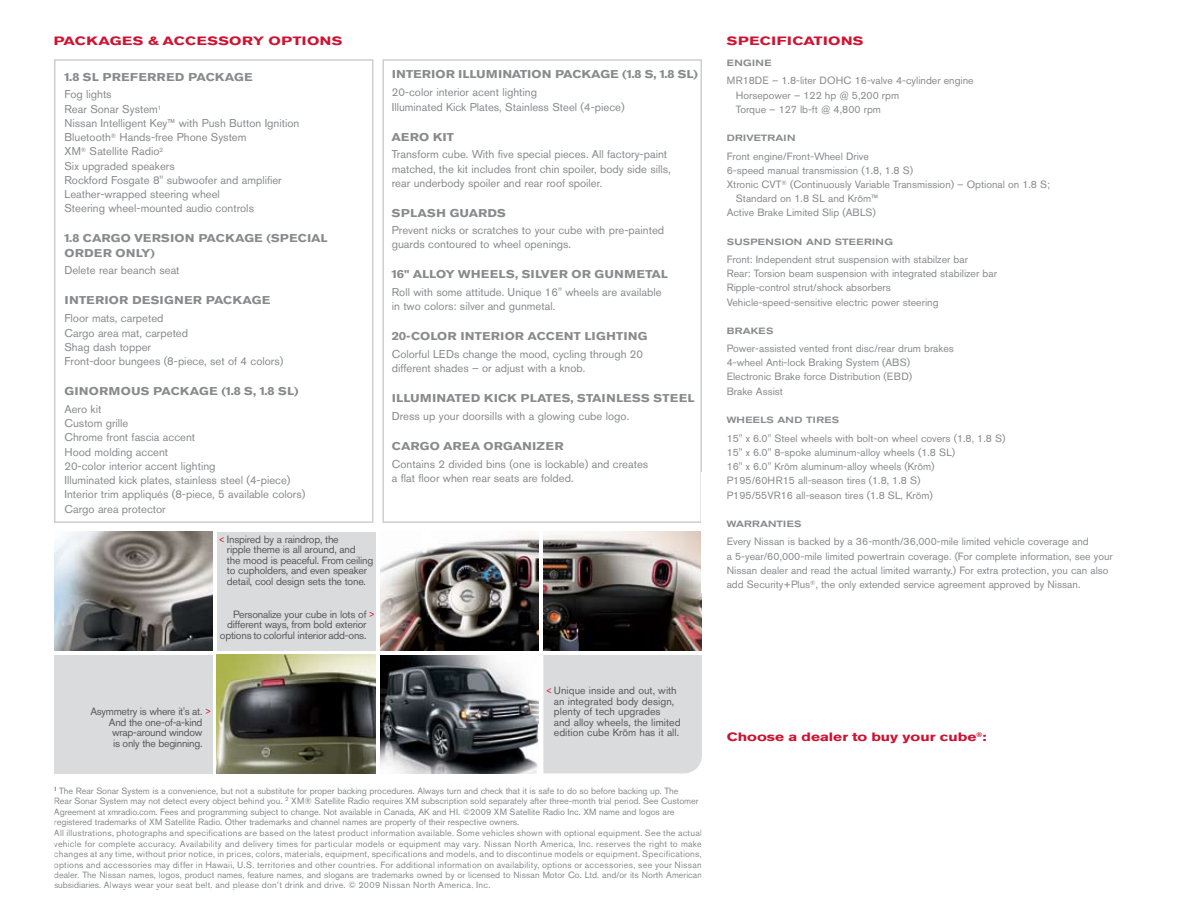
<style>
.page{position:relative;width:1188px;height:918px;background:#fff}
.page>*{position:absolute;margin:0;border:0;box-sizing:border-box;transform-origin:0 0}
.t1{font:700 12px "Nissan";letter-spacing:.015em;color:#ce1432;scale:1.15 1}
.t2{font:11.25px/14.2px "Akzidenz Grotesk Pro";color:#888a8c}
.t3{font:700 11.25px/14.2px "Nissan";letter-spacing:.015em;color:#888a8c}
.t4{font:10.5px/14.2px "Akzidenz Grotesk Pro";color:#888a8c}
.t5{font:10.5px/10.5px "Akzidenz Grotesk Pro";letter-spacing:-.02em;color:#58595b;text-align:right}
.t6{font:10.5px/10.5px "Akzidenz Grotesk Pro";letter-spacing:.005em;color:#58595b}
.t7{font:9px/10.5px "Akzidenz Grotesk Pro";letter-spacing:.015em;color:#888a8c}
.t8{font:500 expanded 9px "Akzidenz Grotesk Pro";letter-spacing:.03em;color:#888a8c}
.t9{font:500 expanded 9px "Akzidenz Grotesk Pro";letter-spacing:.01em;color:#888a8c}
.t10{font:500 expanded 9px "Akzidenz Grotesk Pro";letter-spacing:.05em;color:#888a8c}
.t11{font:9px "Akzidenz Grotesk Pro";color:#ce1432}
</style>
<div class="page">
<img style="left:54px;top:532px;width:159px;height:118px">
<img style="left:543px;top:532px;width:159px;height:118px">
<div style="left:54px;top:59px;width:319px;height:464px;border:2px solid #ccced0"></div>
<div style="left:382px;top:59px;width:320px;height:464px;border:2px solid #ccced0"></div>
<img style="left:380px;top:535px;width:159px;height:115px">
<div style="left:54px;top:655px;width:159px;height:118px;background:#d9dbdc"></div>
<div style="left:543px;top:655px;width:159px;height:118px;background:#d9dbdc"></div>
<img style="left:217px;top:655px;width:159px;height:118px">
<div style="left:217px;top:532px;width:159px;height:118px;background:#d9dbdc"></div>
<img style="left:380px;top:655px;width:159px;height:119px">
<h1 class="t1" style="left:53px;top:33px;width:11px">PAC</h1>
<h1 class="t1" style="left:86px;top:33px;width:22px">KAGES</h1>
<h1 class="t1" style="left:148px;top:33px;width:171px">&amp; ACCESSORY OPTIONS</h1>
<h1 class="t1" style="left:727px;top:33px;width:10px">SPECIFICA</h1>
<h1 class="t1" style="left:814px;top:33px;width:18px">TIONS</h1>
<p class="t3" style="left:64px;top:69px;width:48px">1.8 SL PREFERRED</p>
<p class="t3" style="left:188px;top:69px;width:66px">PACKAGE</p>
<p class="t2" style="left:64px;top:87px;width:236px">Fog lights<br>Rear Sonar System<sup>1<br></sup>Nissan Intelligent Key™ with Push Button Ignition<br>Bluetooth<sup>®</sup> Hands-free Phone System<br>XM<sup>®</sup> Satellite Radio<sup>2<br></sup>Six upgraded speakers<br>Rockford Fosgate 8" subwoofer and amplifier<br>Leather-wrapped steering wheel<br>Steering wheel-mounted audio controls</p>
<p class="t3" style="left:64px;top:231px;width:265px">1.8 CARGO VERSION PACKAGE (SPECIAL<br>ORDER ONLY)</p>
<p class="t2" style="left:64px;top:263px;width:117px">Delete rear beanch seat</p>
<p class="t3" style="left:65px;top:293px;width:78px">I NTERIOR DESIGNER</p>
<p class="t3" style="left:206px;top:293px;width:66px">PACKAGE</p>
<p class="t2" style="left:64px;top:311px;width:220px">Floor mats, carpeted<br>Cargo area mat, carpeted<br>Shag dash topper<br>Front-door bungees (8-piece, set of 4 colors)</p>
<p class="t3" style="left:65px;top:384px;width:235px">GINORMOUS PACKAGE (1.8 S, 1.8 SL)</p>
<p class="t2" style="left:64px;top:402px;width:242px">Aero kit<br>Custom grille<br>Chrome front fascia accent<br>Hood molding accent<br>20-color interior accent lighting<br>Illuminated kick plates, stainless steel (4-piece)<br>Interior trim appliqués (8-piece, 5 available colors)<br>Cargo area protector</p>
<p class="t5" style="left:227px;top:534px;width:148px;text-align:left">Inspired by a raindrop, the<br>ripple theme is all around, and<br>the mood is peaceful. From ceiling to cupholders, and even speaker detail, cool design sets the tone.</p>
<p class="t11" style="left:225px;top:546px;width:8px;rotate:-180deg">&gt;</p>
<p class="t5" style="left:220px;top:609px;width:148px">Personalize your cube in lots of different ways, from bold exterior options to colorful interior add-ons.</p>
<p class="t11" style="left:369px;top:608px;width:8px">&gt;</p>
<p class="t3" style="left:392px;top:67px;width:308px">I NTERIOR I LLUMINATION PACKAGE (1.8 S, 1.8 SL)</p>
<p class="t2" style="left:392px;top:85px;width:234px">20-color interior acent lighting<br>Illuminated Kick Plates, Stainless Steel (4-piece)</p>
<p class="t3" style="left:392px;top:129px;width:61px">AERO KIT</p>
<p class="t2" style="left:392px;top:147px;width:281px">Transform cube. With five special pieces. All factory-paint matched, the kit includes front chin spoiler, body side sills, rear underbody spoiler and rear roof spoiler.</p>
<p class="t3" style="left:392px;top:206px;width:116px">SPLASH GUARDS</p>
<p class="t2" style="left:392px;top:222px;width:274px">Prevent nicks or scratches to your cube with pre-painted guards contoured to wheel openings.</p>
<p class="t3" style="left:392px;top:266px;width:277px">16" ALLOY WHEELS, SILVER OR GUNMETAL</p>
<p class="t2" style="left:392px;top:284px;width:271px">Roll with some attitude. Unique 16" wheels are available in two colors: silver and gunmetal.</p>
<p class="t3" style="left:392px;top:329px;width:257px">20-COLOR I NTERIOR ACCENT LIGHTING</p>
<p class="t2" style="left:392px;top:347px;width:253px">Colorful LEDs change the mood, cycling through 20 different shades – or adjust with a knob.</p>
<p class="t3" style="left:392px;top:391px;width:304px">I LLUMINATED KICK PLATES, STAINLESS STEEL</p>
<p class="t2" style="left:392px;top:409px;width:239px">Dress up your doorsills with a glowing cube logo.</p>
<p class="t3" style="left:392px;top:438px;width:173px">CARGO AREA ORGANIZER</p>
<p class="t2" style="left:392px;top:456px;width:258px">Contains 2 divided bins (one is lockable) and creates a flat floor when rear seats are folded.</p>
<p class="t5" style="left:90px;top:706px;width:114px">Asymmetry is where it's at.<br>And the one-of-a-kind wrap-around window<br>is only the beginning.</p>
<p class="t11" style="left:205px;top:705px;width:8px">&gt;</p>
<p class="t6" style="left:554px;top:685px;width:128px">Unique inside and out, with an integrated body design, plenty of tech upgrades<br>and alloy wheels, the limited edition cube Krōm has it all.</p>
<p class="t11" style="left:552px;top:697px;width:8px;rotate:-180deg">&gt;</p>
<p class="t7" style="left:54px;top:786px;width:650px"><sup>1</sup> The Rear Sonar System is a convenience, but not a substitute for proper backing procedures. Always turn and check that it is safe to do so before backing up. The<br>Rear Sonar System may not detect every object behind you. <sup>2</sup> XM® Satellite Radio requires XM subscription sold separately after three-month trial period. See Customer Agreement at xmradio.com. Fees and programming subject to change. Not available in Canada, AK and HI. ©2009 XM Satellite Radio Inc. XM name and logos are registered trademarks of XM Satellite Radio. Other trademarks and channel names are property of their respective owners.<br>All illustrations, photographs and specifications are based on the latest product information available. Some vehicles shown with optional equipment. See the actual vehicle for complete accuracy. Availability and delivery times for particular models or equipment may vary. Nissan North America, Inc. reserves the right to make changes at any time, without prior notice, in prices, colors, materials, equipment, specifications and models, and to discontinue models or equipment. Specifications, options and accessories may differ in Hawaii, U.S. territories and other countries. For additional information on availability, options or accessories, see your Nissan dealer. The Nissan names, logos, product names, feature names, and slogans are trademarks owned by or licensed to Nissan Motor Co. Ltd. and/or its North American subsidiaries. Always wear your seat belt, and please don’t drink and drive. © 2009 Nissan North America, Inc.</p>
<p class="t8" style="left:727px;top:57px;width:46px">ENGINE</p>
<p class="t4" style="left:736px;top:74px;width:240px;text-indent:-9px">MR18DE – 1.8-liter DOHC 16-valve 4-cylinder engine<br>Horsepower – 122 hp @ 5,200 rpm<br>Torque – 127 lb-ft @ 4,800 rpm</p>
<p class="t9" style="left:727px;top:132px;width:70px">DRIVETRAIN</p>
<p class="t4" style="left:727px;top:149px;width:144px">Front engine/Front-Wheel Drive</p>
<p class="t4" style="left:727px;top:163px;width:188px">6-speed manual transmission (1.8, 1.8 S)</p>
<p class="t4" style="left:727px;top:177px;width:325px">Xtronic CVT<sup>®</sup> (Continuously Variable Transmission) – Optional on 1.8 S;</p>
<p class="t4" style="left:736px;top:191px;width:144px">Standard on 1.8 SL and Krōm™</p>
<p class="t4" style="left:727px;top:205px;width:151px">Active Brake Limited Slip (ABLS)</p>
<p class="t8" style="left:727px;top:236px;width:168px">SUSPENSION AND STEERING</p>
<p class="t4" style="left:727px;top:252px;width:272px">Front: Independent strut suspension with stabilzer bar<br>Rear: Torsion beam suspension with integrated stabilizer bar Ripple-control strut/shock absorbers Vehicle-speed-sensitive electric power steering</p>
<p class="t8" style="left:727px;top:325px;width:48px">BRAKES</p>
<p class="t4" style="left:727px;top:341px;width:229px">Power-assisted vented front disc/rear drum brakes 4-wheel Anti-lock Braking System (ABS)<br>Electronic Brake force Distribution (EBD)<br>Brake Assist</p>
<p class="t10" style="left:727px;top:414px;width:114px">WHEELS AND TIRES</p>
<p class="t4" style="left:727px;top:431px;width:280px">15" x 6.0" Steel wheels with bolt-on wheel covers (1.8, 1.8 S)<br>15" x 6.0" 8-spoke aluminum-alloy wheels (1.8 SL)<br>16" x 6.0" Krōm aluminum-alloy wheels (Krōm)<br>P195/60HR15 all-season tires (1.8, 1.8 S)<br>P195/55VR16 all-season tires (1.8 SL, Krōm)</p>
<p class="t9" style="left:727px;top:518px;width:76px">WARRANTIES</p>
<p class="t4" style="left:727px;top:535px;width:388px">Every Nissan is backed by a 36-month/36,000-mile limited vehicle coverage and<br>a 5-year/60,000-mile limited powertrain coverage. (For complete information, see your Nissan dealer and read the actual limited warranty.) For extra protection, you can also add Security+Plus<sup>®</sup>, the only extended service agreement approved by Nissan.</p>
<h1 class="t1" style="left:727px;top:729px;width:227px">CHOOSE A DEALER TO BUY YOUR CUBE®:</h1>
</div>
